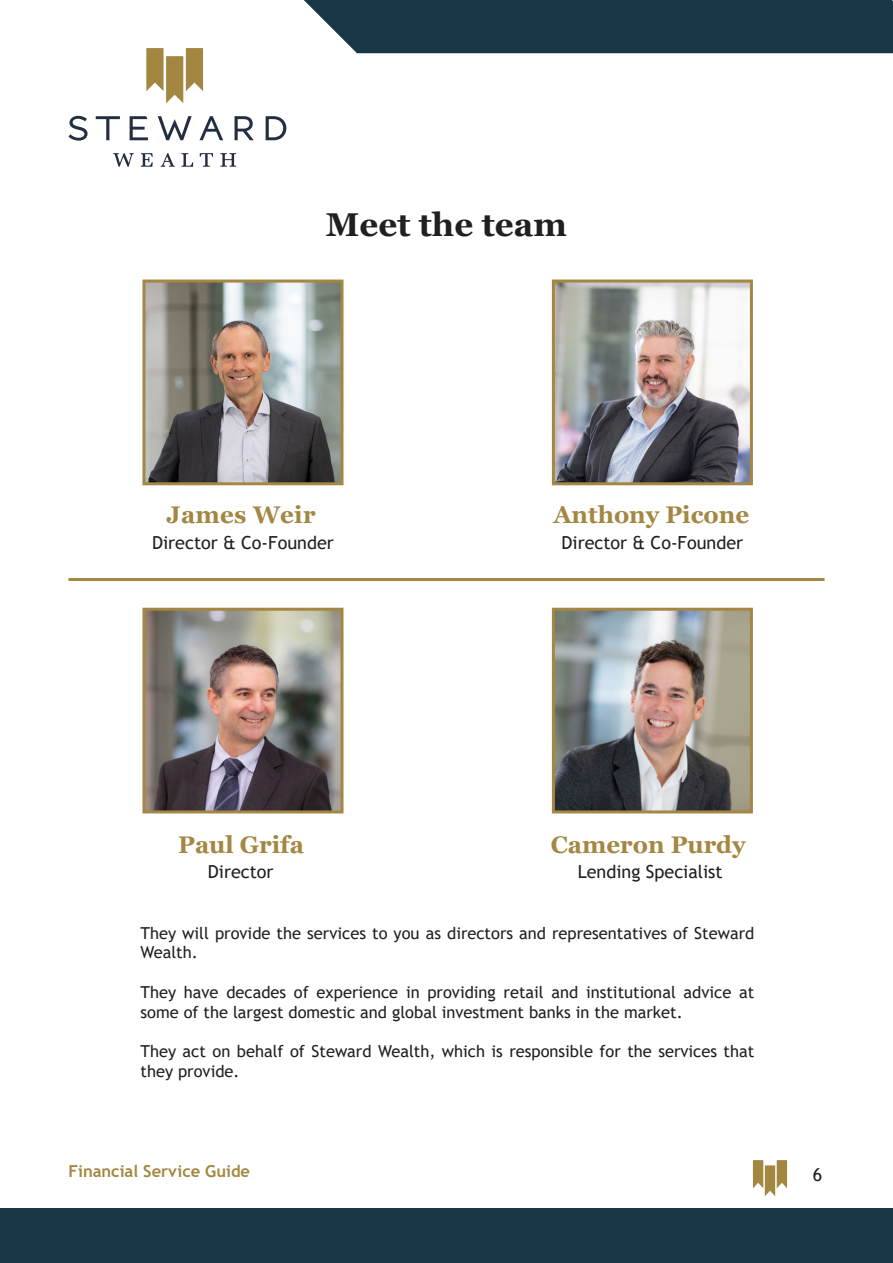
<style>
.page{position:relative;width:893px;height:1263px;background:#fff}
.page>*{position:absolute;margin:0;border:0;box-sizing:border-box;transform-origin:0 0}
.t1{font:700 33px "Georgia";color:#231f20}
.t2{font:700 24px "Georgia";color:#a38742}
.t3{font:18px "Trebuchet MS";color:#231f20}
.t4{font:16.5px/19.8px "Trebuchet MS";color:#231f20}
.t5{font:700 16.5px "Trebuchet MS";color:#a38741}
</style>
<div class="page">
<div style="left:0;top:1209px;width:893px;height:54px;background:#183847"></div>
<div style="left:304px;top:0;width:589px;height:53px;background:#183847"></div>
<svg style="left:68px;top:116px;width:218px;height:51px"></svg>
<svg style="left:146px;top:48px;width:57px;height:55px"></svg>
<img style="left:556px;top:284px;width:193px;height:197px">
<div style="left:552px;top:280px;width:201px;height:205px;border:3px solid #a38742"></div>
<img style="left:146px;top:284px;width:193px;height:197px">
<div style="left:142px;top:280px;width:201px;height:205px;border:3px solid #a38742"></div>
<hr style="left:68px;top:578px;width:756px;height:3px;background:#a38742">
<img style="left:556px;top:612px;width:193px;height:197px">
<div style="left:552px;top:608px;width:201px;height:205px;border:3px solid #a38742"></div>
<img style="left:146px;top:612px;width:193px;height:197px">
<div style="left:142px;top:608px;width:201px;height:205px;border:3px solid #a38742"></div>
<svg style="left:753px;top:1160px;width:34px;height:36px"></svg>
<p class="t1" style="left:326px;top:203px;width:242px">Meet the team</p>
<p class="t2" style="left:166px;top:499px;width:150px">James Weir</p>
<p class="t2" style="left:553px;top:499px;width:197px">Anthony Picone</p>
<p class="t3" style="left:152px;top:531px;width:183px">Director &amp; Co-Founder</p>
<p class="t3" style="left:561px;top:531px;width:183px">Director &amp; Co-Founder</p>
<p class="t2" style="left:178px;top:829px;width:127px">Paul Grifa</p>
<p class="t2" style="left:551px;top:829px;width:196px">Cameron Purdy</p>
<p class="t3" style="left:208px;top:860px;width:67px">Director</p>
<p class="t3" style="left:578px;top:860px;width:147px">Lending Specialist</p>
<p class="t4" style="left:140px;top:923px;width:615px">They will provide the services to you as directors and representatives of Steward<br>Wealth.</p>
<p class="t4" style="left:140px;top:982px;width:615px">They have decades of experience in providing retail and institutional advice at some of the largest domestic and global investment banks in the market.</p>
<p class="t4" style="left:140px;top:1041px;width:615px">They act on behalf of Steward Wealth, which is responsible for the services that they provide.</p>
<p class="t5" style="left:68px;top:1161px;width:183px">Financial Service Guide</p>
<p class="t3" style="left:813px;top:1163px;width:11px">6</p>
</div>
